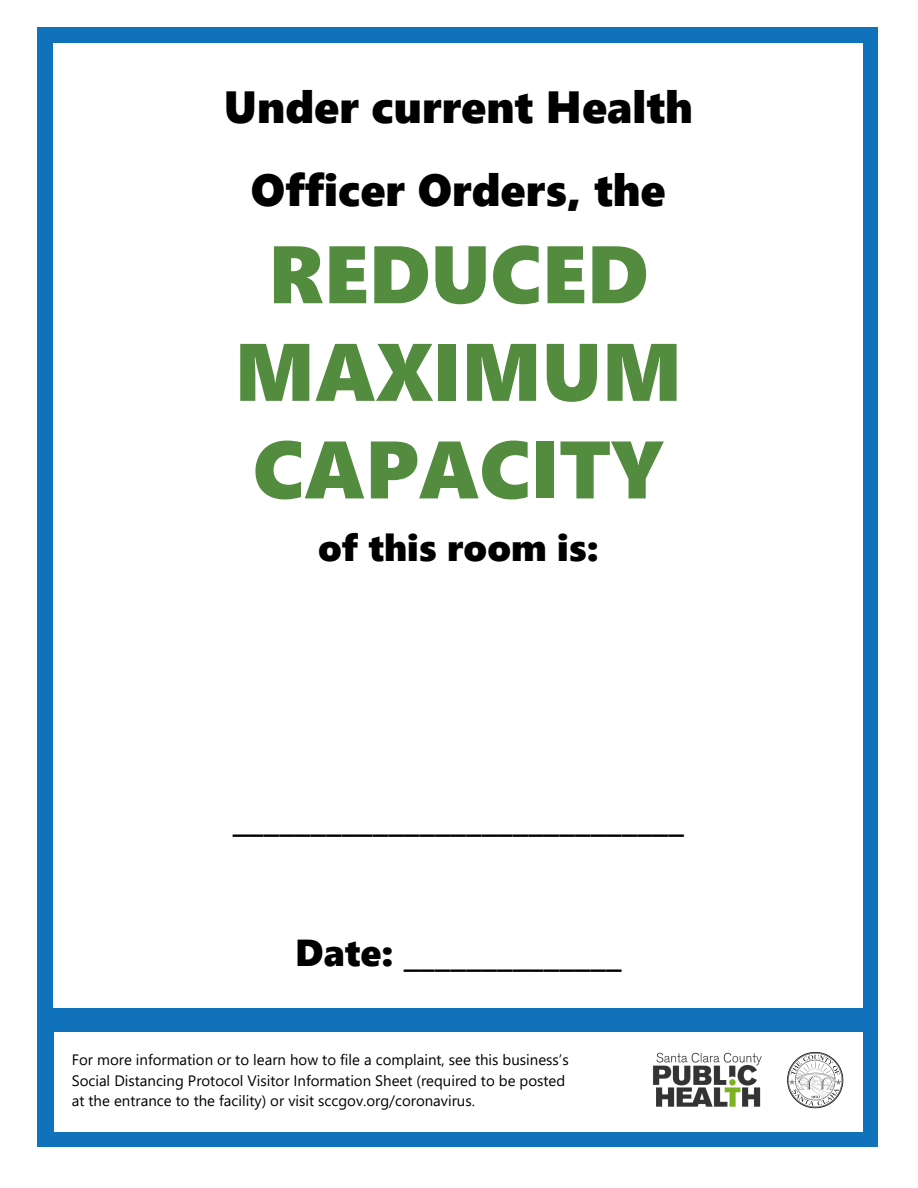
<style>
.page{position:relative;width:918px;height:1188px;background:#fff}
.page>*{position:absolute;margin:0;border:0;box-sizing:border-box;transform-origin:0 0}
.t1{font:81.3px/97.6px "Segoe UI Black";color:#538b3f;text-align:center}
.t2{font:45px/82.7px "Segoe UI Black";color:#000;text-align:center}
.t3{font:37.5px "Segoe UI Black";color:#000}
.t4{font:15px/20.2px "Segoe UI";color:#000}
</style>
<div class="page">
<div style="left:37px;top:27px;width:841px;height:1119px;background:#1072ba"></div>
<div style="left:54px;top:44px;width:809px;height:964px;background:#fff"></div>
<div style="left:54px;top:1032px;width:809px;height:99px;background:#fff"></div>
<img style="left:787px;top:1052px;width:57px;height:57px">
<img style="left:653px;top:1052px;width:109px;height:55px">
<h2 class="t2" style="left:224px;top:63px;width:470px">Under current Health<br>Officer Orders, the</h2>
<h1 class="t1" style="left:235px;top:221px;width:449px">REDUCED<br>MAXIMUM<br>CAPACITY</h1>
<h3 class="t3" style="left:318px;top:521px;width:282px">of this room is:</h3>
<h3 class="t3" style="left:233px;top:791px;width:453px">_____________________________</h3>
<h3 class="t3" style="left:295px;top:926px;width:328px">Date: ______________</h3>
<p class="t4" style="left:72px;top:1049px;width:498px">For more information or to learn how to file a complaint, see this business’s<br>Social Distancing Protocol Visitor Information Sheet (required to be posted at the entrance to the facility) or visit sccgov.org/coronavirus.</p>
</div>
